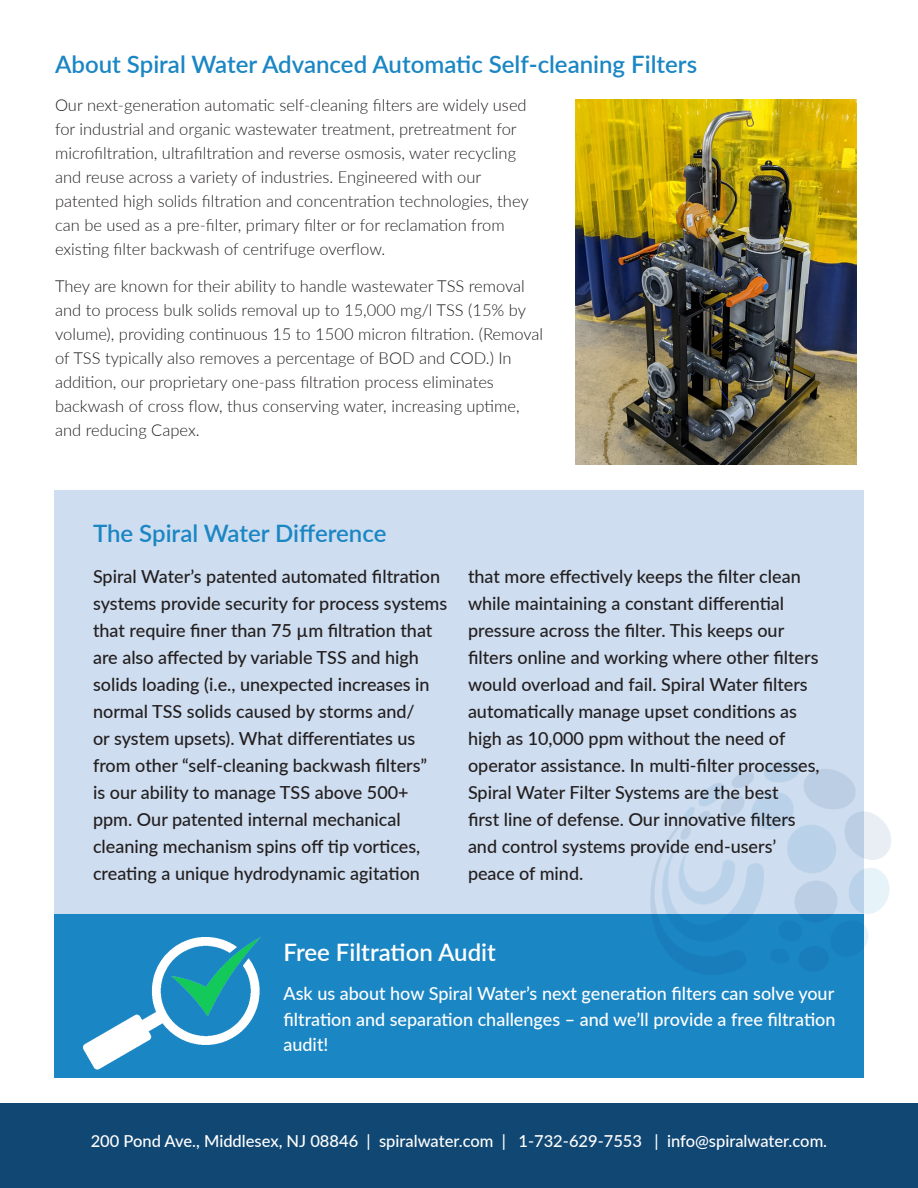
<style>
.page{position:relative;width:918px;height:1188px;background:#fff}
.page>*{position:absolute;margin:0;border:0;box-sizing:border-box;transform-origin:0 0}
.Subs{font:600 24px "Lato";color:#1b86c4}
.Subs-2{font:600 24px "Lato";color:#fff}
.Text{font:500 18px/27px "Lato";color:#231f20}
.Text-2{font:500 18px/25.5px "Lato";color:#fff;text-align:justify}
.Text-3{font:300 16.5px/24px "Lato";color:#231f20}
.t1{font:500 16.5px "Lato";color:#fff}
</style>
<div class="page">
<div style="left:0;top:1104px;width:918px;height:84px;background:#114773"></div>
<div style="left:54px;top:490px;width:810px;height:426px;background:#ceddef"></div>
<div style="left:54px;top:914px;width:810px;height:164px;background:#1b86c4"></div>
<img style="left:83px;top:937px;width:177px;height:133px">
<img style="left:576px;top:99px;width:281px;height:365px">
<img style="left:650px;top:760px;width:241px;height:187px">
<p class="Subs" style="left:55px;top:47px;width:644px">About Spiral Water Advanced Automatic Self-cleaning Filters</p>
<p class="Text-3" style="left:55px;top:92px;width:475px">Our next-generation automatic self-cleaning filters are widely used for industrial and organic wastewater treatment, pretreatment for microfiltration, ultrafiltration and reverse osmosis, water recycling and reuse across a variety of industries. Engineered with our patented high solids filtration and concentration technologies, they can be used as a pre-filter, primary filter or for reclamation from existing filter backwash of centrifuge overflow.</p>
<p class="Text-3" style="left:55px;top:274px;width:490px">They are known for their ability to handle wastewater TSS removal and to process bulk solids removal up to 15,000 mg/l TSS (15% by volume), providing continuous 15 to 1500 micron filtration. (Removal of TSS typically also removes a percentage of BOD and COD.) In addition, our proprietary one-pass filtration process eliminates backwash of cross flow, thus conserving water, increasing uptime, and reducing Capex.</p>
<p class="Subs" style="left:93px;top:516px;width:295px">The Spiral Water Difference</p>
<p class="Text" style="left:93px;top:562px;width:356px">Spiral Water’s patented automated filtration systems provide security for process systems that require finer than 75 µm filtration that are also affected by variable TSS and high solids loading (i.e., unexpected increases in normal TSS solids caused by storms and/<br>or system upsets). What differentiates us from other “self-cleaning backwash filters”<br>is our ability to manage TSS above 500+ ppm. Our patented internal mechanical cleaning mechanism spins off tip vortices, creating a unique hydrodynamic agitation</p>
<p class="Text" style="left:468px;top:562px;width:353px">that more effectively keeps the filter clean while maintaining a constant differential pressure across the filter. This keeps our filters online and working where other filters would overload and fail. Spiral Water filters automatically manage upset conditions as high as 10,000 ppm without the need of operator assistance. In multi-filter processes, Spiral Water Filter Systems are the best<br>first line of defense. Our innovative filters and control systems provide end-users’ peace of mind.</p>
<p class="Subs-2" style="left:284px;top:935px;width:214px">Free Filtration Audit</p>
<p class="Text-2" style="left:284px;top:980px;width:554px">Ask us about how Spiral Water’s next generation filters can solve your filtration and separation challenges – and we’ll provide a free filtration audit!</p>
<p class="t1" style="left:91px;top:1129px;width:738px">200 Pond Ave., Middlesex, NJ 08846 | spiralwater.com | 1-732-629-7553 | info@spiralwater.com.</p>
</div>
